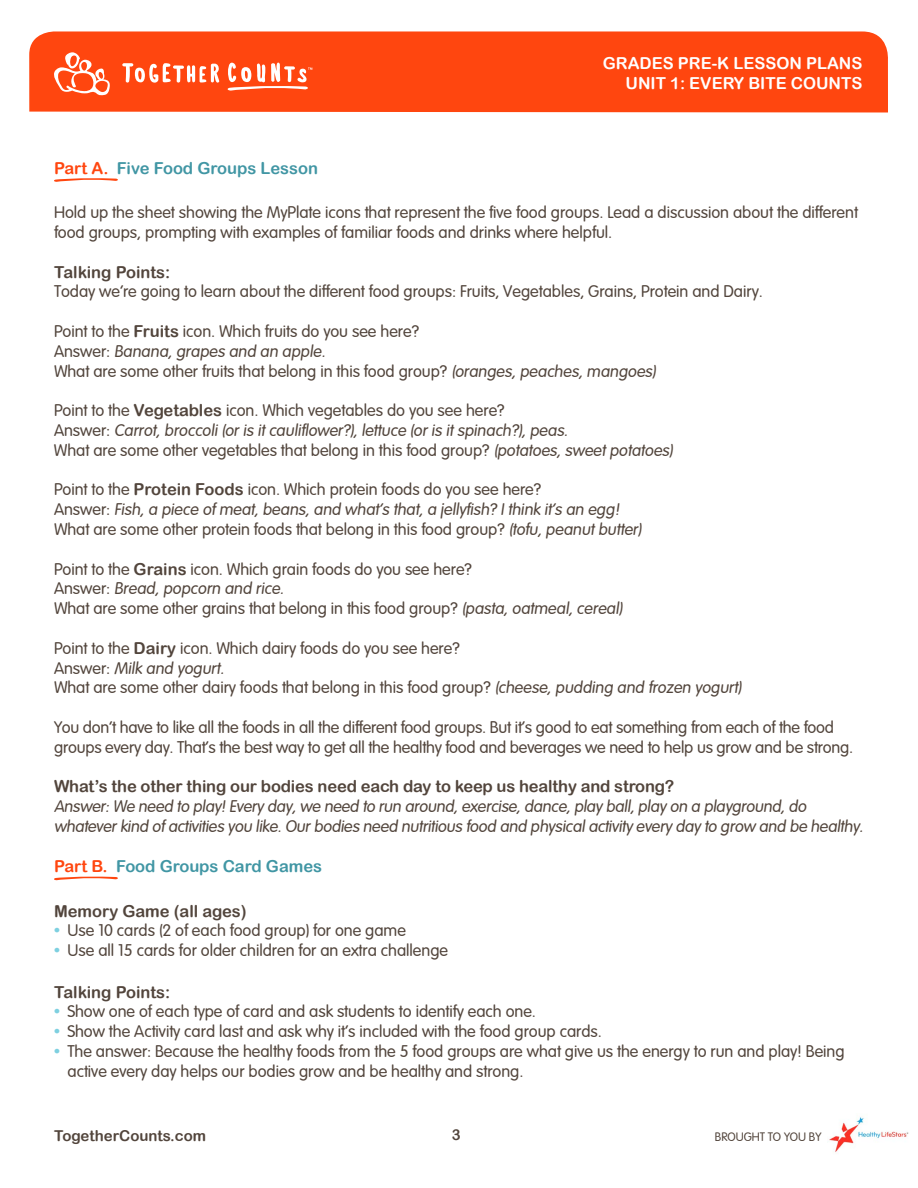
<style>
.page{position:relative;width:918px;height:1188px;background:#fff}
.page>*{position:absolute;margin:0;border:0;box-sizing:border-box;transform-origin:0 0}
.Body{font:16.5px/19.8px "Arial Rounded";color:#52453c}
.Body-2{font:16.5px "Arial Rounded MT Bold";letter-spacing:-.01em;color:#52453c}
.t1{font:16.5px "Arial Rounded MT Bold";color:#4196a4}
.t2{font:16.5px/19.8px "Arial Rounded MT Bold";color:#fff;text-align:right}
.t3{font:15px "Arial Rounded MT Bold";color:#52453c}
.t4{font:12px "Arial Rounded";color:#52453c}
.s1{color:#ff460f}
.s2{font-family:"Arial Rounded MT Bold"}
.s3{font-family:"Arial Rounded MT Bold";color:#7ed0e0}
</style>
<div class="page">
<div style="left:29px;top:31px;width:859px;height:81px;background:#ff460f"></div>
<svg style="left:53px;top:52px;width:57px;height:44px"></svg>
<svg style="left:122px;top:63px;width:97px;height:20px"></svg>
<svg style="left:227px;top:63px;width:85px;height:28px"></svg>
<svg style="left:54px;top:178px;width:64px;height:4px"></svg>
<svg style="left:54px;top:876px;width:64px;height:4px"></svg>
<img style="left:829px;top:1117px;width:80px;height:36px">
<p class="t2" style="left:603px;top:53px;width:261px">GRADES PRE-K LESSON PLANS<br>UNIT 1: EVERY BITE COUNTS</p>
<p class="t1" style="left:54px;top:158px;width:265px"><span class="s1">Part A.</span> Five Food Groups Lesson</p>
<p class="Body" style="left:54px;top:201px;width:805px">Hold up the sheet showing the MyPlate icons that represent the five food groups. Lead a discussion about the different food groups, prompting with examples of familiar foods and drinks where helpful.</p>
<p class="Body-2" style="left:54px;top:262px;width:118px">Talking Points:</p>
<p class="Body" style="left:54px;top:280px;width:710px">Today we’re going to learn about the different food groups: Fruits, Vegetables, Grains, Protein and Dairy.</p>
<p class="Body" style="left:54px;top:320px;width:366px">Point to the <span class="s2">Fruits</span> icon. Which fruits do you see here?</p>
<p class="Body" style="left:54px;top:340px;width:276px">A n swe r : Banana,grapes and an apple.</p>
<p class="Body" style="left:54px;top:359px;width:606px">What are some other fruits that belong in this food group? (oranges,peaches,mangoes)</p>
<p class="Body" style="left:54px;top:399px;width:452px">Point to the <span class="s2">Vegetables</span> icon. Which vegetables do you see here?</p>
<p class="Body" style="left:54px;top:419px;width:518px">A n s w e r : Carrot,broccoli(oris itcauliflower?),lettuce (oris itspinach?),peas.</p>
<p class="Body" style="left:54px;top:439px;width:623px">What are some other vegetables that belong in this food group? (potatoes,sweetpotatoes)</p>
<p class="Body" style="left:54px;top:478px;width:489px">Point to the <span class="s2">Protein Foods</span> icon. Which protein foods do you see here?</p>
<p class="Body" style="left:54px;top:498px;width:570px">A n s w e r : Fish,a piece of meat,beans,and what’s that,a jellyfish? Ithink it’s an egg!</p>
<p class="Body" style="left:54px;top:518px;width:592px">What are some other protein foods that belong in this food group? (tofu,peanutbutter)</p>
<p class="Body" style="left:54px;top:557px;width:419px">Point to the <span class="s2">Grains</span> icon. Which grain foods do you see here?</p>
<p class="Body" style="left:54px;top:577px;width:234px">A n s we r : Bread,popcorn and rice.</p>
<p class="Body" style="left:54px;top:597px;width:573px">What are some other grains that belong in this food group? (pasta,oatmeal,cereal)</p>
<p class="Body" style="left:54px;top:637px;width:407px">Point to the <span class="s2">Dairy</span> icon. Which dairy foods do you see here?</p>
<p class="Body" style="left:54px;top:656px;width:175px">A n swe r : Milk and yogurt.</p>
<p class="Body" style="left:54px;top:676px;width:692px">What are some other dairy foods that belong in this food group? (cheese,pudding and frozen yogurt)</p>
<p class="Body" style="left:54px;top:716px;width:801px">You don’t have to like all the foods in all the different food groups. But it’s good to eat something from each of the food groups every day. That’s the best way to get all the healthy food and beverages we need to help us grow and be strong.</p>
<p class="Body-2" style="left:54px;top:777px;width:622px">What’s the other thing our bodies need each day to keep us healthy and strong?</p>
<p class="Body" style="left:54px;top:795px;width:814px">Answer:We need to play!Every day,we need to run around,exercise,dance,play ball,play on a playground,do whateverkind of activities you like.Ourbodies need nutritious food and physicalactivity every day to grow and be healthy.</p>
<p class="t1" style="left:54px;top:856px;width:270px"><span class="s1">Part B.</span> Food Groups Card Games</p>
<p class="Body-2" style="left:54px;top:901px;width:194px">Memory Game (all ages)</p>
<p class="Body" style="left:54px;top:919px;width:353px"><span class="s3">•</span> Use 10 cards (2 of each food group) for one game</p>
<p class="Body" style="left:54px;top:939px;width:396px"><span class="s3">•</span> Use all 15 cards for older children for an extra challenge</p>
<p class="Body-2" style="left:54px;top:982px;width:118px">Talking Points:</p>
<p class="Body" style="left:54px;top:1000px;width:483px"><span class="s3">•</span> Show one of each type of card and ask students to identify each one.</p>
<p class="Body" style="left:54px;top:1020px;width:549px"><span class="s3">•</span> Show the Activity card last and ask why it’s included with the food group cards.</p>
<p class="Body" style="left:68px;top:1040px;width:779px;text-indent:-14px"><span class="s3">•</span> The answer: Because the healthy foods from the 5 food groups are what give us the energy to run and play! Being active every day helps our bodies grow and be healthy and strong.</p>
<p class="t3" style="left:54px;top:1127px;width:154px">TogetherCounts.com</p>
<p class="t3" style="left:452px;top:1126px;width:10px">3</p>
<p class="t4" style="left:715px;top:1128px;width:108px">BROUGHT TO YOU BY</p>
</div>
